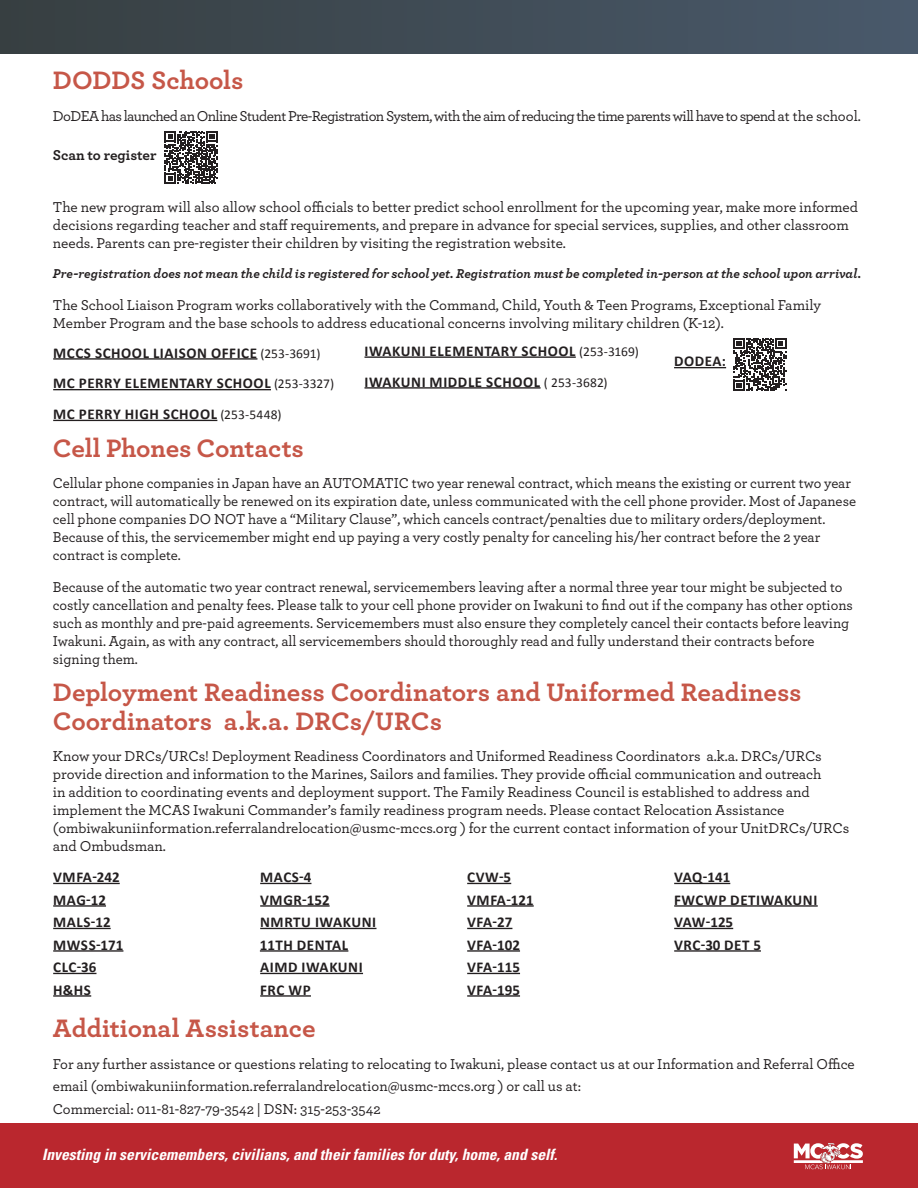
<style>
.page{position:relative;width:918px;height:1188px;background:#fff}
.page>*{position:absolute;margin:0;border:0;box-sizing:border-box;transform-origin:0 0}
.Sections_Headers{font:700 26.4px/28.5px "Archer";letter-spacing:-.005em;color:#c65748}
.t1{font:italic 700 condensed 15.6px "Univers LT Std";color:#fff}
.Sections_Headers-2{font:500 15px/18px "Archer";color:#231f20}
.t2{font:700 15px "Calibri";letter-spacing:.04em;color:#231f20}
.Sections_Headers-3{font:500 15px "Archer";letter-spacing:-.04em;color:#231f20}
.Sections_Headers-4{font:700 15px "Archer";letter-spacing:-.005em;color:#231f20}
.t3{font:italic 700 13.5px "Archer";color:#231f20}
.s1{font-weight:400;font-size:13.5px}
</style>
<div class="page">
<div style="left:0;top:1124px;width:918px;height:64px;background:#ba272e"></div>
<div style="left:0;top:0;width:918px;height:54px;background:linear-gradient(to right,#373f41,#49596b)"></div>
<svg style="left:794px;top:1143px;width:69px;height:26px"></svg>
<hr style="left:53px;top:358px;width:204px;height:2px;background:#231f20">
<hr style="left:53px;top:389px;width:218px;height:1px;background:#231f20">
<hr style="left:53px;top:420px;width:164px;height:1px;background:#231f20">
<hr style="left:53px;top:883px;width:67px;height:1px;background:#231f20">
<hr style="left:53px;top:905px;width:53px;height:2px;background:#231f20">
<hr style="left:53px;top:928px;width:58px;height:1px;background:#231f20">
<hr style="left:53px;top:950px;width:70px;height:2px;background:#231f20">
<hr style="left:53px;top:973px;width:43px;height:1px;background:#231f20">
<hr style="left:53px;top:995px;width:38px;height:2px;background:#231f20">
<hr style="left:260px;top:883px;width:51px;height:1px;background:#231f20">
<hr style="left:260px;top:905px;width:70px;height:2px;background:#231f20">
<hr style="left:260px;top:928px;width:116px;height:1px;background:#231f20">
<hr style="left:260px;top:950px;width:88px;height:2px;background:#231f20">
<hr style="left:260px;top:973px;width:103px;height:1px;background:#231f20">
<hr style="left:260px;top:995px;width:51px;height:2px;background:#231f20">
<hr style="left:467px;top:883px;width:44px;height:1px;background:#231f20">
<hr style="left:467px;top:905px;width:67px;height:2px;background:#231f20">
<hr style="left:467px;top:928px;width:45px;height:1px;background:#231f20">
<hr style="left:467px;top:950px;width:53px;height:2px;background:#231f20">
<hr style="left:467px;top:973px;width:53px;height:1px;background:#231f20">
<hr style="left:467px;top:995px;width:53px;height:2px;background:#231f20">
<hr style="left:674px;top:883px;width:56px;height:1px;background:#231f20">
<hr style="left:674px;top:905px;width:144px;height:2px;background:#231f20">
<hr style="left:674px;top:928px;width:59px;height:1px;background:#231f20">
<hr style="left:674px;top:950px;width:87px;height:2px;background:#231f20">
<hr style="left:364px;top:356px;width:212px;height:2px;background:#231f20">
<hr style="left:364px;top:387px;width:177px;height:2px;background:#231f20">
<hr style="left:674px;top:367px;width:52px;height:1px;background:#231f20">
<svg style="left:733px;top:338px;width:53px;height:53px"></svg>
<svg style="left:165px;top:131px;width:53px;height:53px"></svg>
<p class="Sections_Headers" style="left:53px;top:64px;width:192px">DODDS Schools</p>
<p class="Sections_Headers-3" style="left:53px;top:105px;width:810px">DoDEA has launched an Online Student Pre-Registration System, with the aim of reducing the time parents will have to spend at the school.</p>
<p class="Sections_Headers-4" style="left:53px;top:143px;width:105px">Scan to register</p>
<p class="Sections_Headers-2" style="left:53px;top:197px;width:807px">The new program will also allow school officials to better predict school enrollment for the upcoming year, make more informed decisions regarding teacher and staff requirements, and prepare in advance for special services, supplies, and other classroom needs. Parents can pre-register their children by visiting the registration website.</p>
<p class="t3" style="left:53px;top:263px;width:810px">Pre-registration does not mean the child is registered for school yet. Registration must be completed in-person at the school upon arrival.</p>
<p class="Sections_Headers-2" style="left:53px;top:295px;width:770px">The School Liaison Program works collaboratively with the Command, Child, Youth &amp; Teen Programs, Exceptional Family<br>Member Program and the base schools to address educational concerns involving military children (K-12).</p>
<p class="t2" style="left:53px;top:343px;width:269px">MCCS SCHOOL LIAISON OFFICE <span class="s1">(253-3691)</span></p>
<p class="t2" style="left:53px;top:374px;width:282px">MC PERRY ELEMENTARY SCHOOL <span class="s1">(253-3327)</span></p>
<p class="t2" style="left:53px;top:405px;width:230px">MC PERRY HIGH SCHOOL <span class="s1">(253-5448)</span></p>
<p class="Sections_Headers" style="left:53px;top:432px;width:253px">Cell Phones Contacts</p>
<p class="Sections_Headers-2" style="left:53px;top:473px;width:805px">Cellular phone companies in Japan have an AUTOMATIC two year renewal contract, which means the existing or current two year contract, will automatically be renewed on its expiration date, unless communicated with the cell phone provider. Most of Japanese cell phone companies DO NOT have a “Military Clause”, which cancels contract/penalties due to military orders/deployment.<br>Because of this, the servicemember might end up paying a very costly penalty for canceling his/her contract before the 2 year contract is complete.</p>
<p class="Sections_Headers-2" style="left:53px;top:577px;width:802px">Because of the automatic two year contract renewal, servicemembers leaving after a normal three year tour might be subjected to costly cancellation and penalty fees. Please talk to your cell phone provider on Iwakuni to find out if the company has other options such as monthly and pre-paid agreements. Servicemembers must also ensure they completely cancel their contacts before leaving Iwakuni. Again, as with any contract, all servicemembers should thoroughly read and fully understand their contracts before signing them.</p>
<p class="Sections_Headers" style="left:53px;top:677px;width:750px">Deployment Readiness Coordinators and Uniformed Readiness<br>Coordinators a.k.a. DRCs/URCs</p>
<p class="Sections_Headers-2" style="left:53px;top:747px;width:798px">Know your DRCs/URCs! Deployment Readiness Coordinators and Uniformed Readiness Coordinators a.k.a. DRCs/URCs provide direction and information to the Marines, Sailors and families. They provide official communication and outreach<br>in addition to coordinating events and deployment support. The Family Readiness Council is established to address and implement the MCAS Iwakuni Commander’s family readiness program needs. Please contact Relocation Assistance (ombiwakuniinformation.referralandrelocation@usmc-mccs.org ) for the current contact information of your UnitDRCs/URCs and Ombudsman.</p>
<p class="t2" style="left:364px;top:342px;width:276px">IWAKUNI ELEMENTARY SCHOOL <span class="s1">(253-3169)</span></p>
<p class="t2" style="left:364px;top:372px;width:245px">IWAKUNI MIDDLE SCHOOL <span class="s1">( 253-3682)</span></p>
<p class="t2" style="left:674px;top:352px;width:54px">DODEA:</p>
<p class="t2" style="left:53px;top:868px;width:68px">VMFA-242</p>
<p class="t2" style="left:53px;top:890px;width:54px">MAG-12</p>
<p class="t2" style="left:53px;top:913px;width:59px">MALS-12</p>
<p class="t2" style="left:53px;top:935px;width:72px">MWSS-171</p>
<p class="t2" style="left:53px;top:958px;width:45px">CLC-36</p>
<p class="t2" style="left:53px;top:980px;width:39px">H&amp;HS</p>
<p class="t2" style="left:260px;top:868px;width:53px">MACS-4</p>
<p class="t2" style="left:260px;top:890px;width:71px">VMGR-152</p>
<p class="t2" style="left:260px;top:913px;width:118px">NMRTU IWAKUNI</p>
<p class="t2" style="left:260px;top:935px;width:90px">11TH DENTAL</p>
<p class="t2" style="left:260px;top:958px;width:104px">AIMD IWAKUNI</p>
<p class="t2" style="left:260px;top:980px;width:52px">FRC WP</p>
<p class="t2" style="left:467px;top:868px;width:46px">CVW-5</p>
<p class="t2" style="left:467px;top:890px;width:68px">VMFA-121</p>
<p class="t2" style="left:467px;top:913px;width:47px">VFA-27</p>
<p class="t2" style="left:467px;top:935px;width:54px">VFA-102</p>
<p class="t2" style="left:467px;top:958px;width:54px">VFA-115</p>
<p class="t2" style="left:467px;top:980px;width:54px">VFA-195</p>
<p class="t2" style="left:674px;top:868px;width:58px">VAQ-141</p>
<p class="t2" style="left:674px;top:890px;width:145px">FWCWP DETIWAKUNI</p>
<p class="t2" style="left:674px;top:913px;width:61px">VAW-125</p>
<p class="t2" style="left:674px;top:935px;width:88px">VRC-30 DET 5</p>
<p class="Sections_Headers" style="left:53px;top:1013px;width:264px">Additional Assistance</p>
<p class="Sections_Headers-2" style="left:53px;top:1052px;width:803px;line-height:22.5px">For any further assistance or questions relating to relocating to Iwakuni, please contact us at our Information and Referral Office email (ombiwakuniinformation.referralandrelocation@usmc-mccs.org ) or call us at:<br>Commercial: 011-81-827-79-3542 | DSN: 315-253-3542</p>
<p class="t1" style="left:42px;top:1144px;width:517px">Investing in servicemembers, civilians, and their families for duty, home, and self.</p>
</div>
